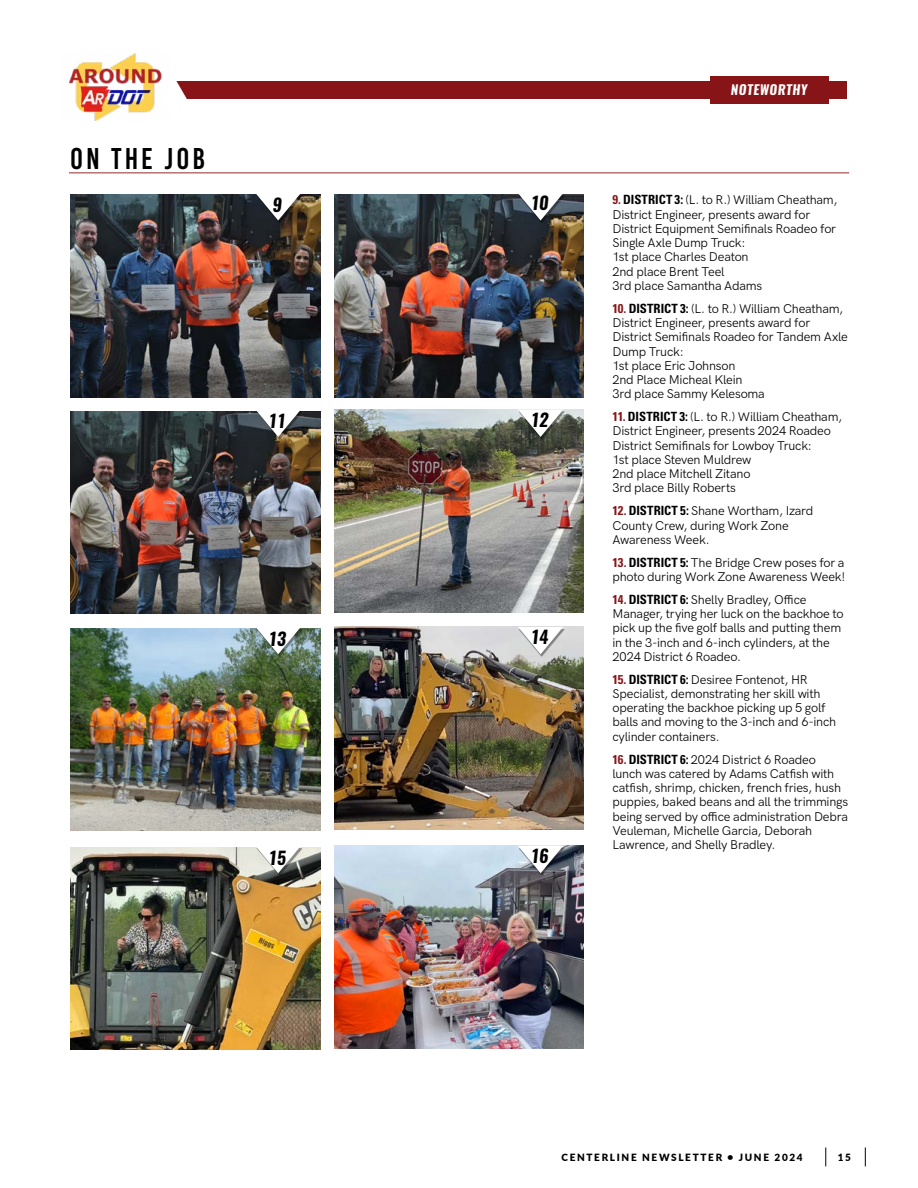
<style>
.page{position:relative;width:918px;height:1188px;background:#fff}
.page>*{position:absolute;margin:0;border:0;box-sizing:border-box;transform-origin:0 0}
.t1{font:30px "Bebas Kai";letter-spacing:.1em;color:#000}
.t2{font:italic 700 17.55px "Oswald";letter-spacing:-.04em;color:#000}
.t3{font:italic 700 13.2px "Oswald";letter-spacing:.04em;color:#fff}
.t4{font:12.75px/14.2px "HK Grotesk";letter-spacing:-.015em;color:#000}
.t5{font:900 10.05px "Lato";letter-spacing:.17em;color:#000}
.s1{font-family:"Univers LT Std";font-weight:700;font-stretch:condensed;color:#871517}
.s2{font-family:"Univers LT Std";font-weight:700;font-stretch:condensed}
</style>
<div class="page">
<img style="left:69px;top:54px;width:93px;height:66px">
<div style="left:176px;top:81px;width:670px;height:18px;background:#871517"></div>
<div style="left:710px;top:76px;width:118px;height:27px;background:#871517"></div>
<svg style="left:161px;top:79px;width:26px;height:26px"></svg>
<hr style="left:68px;top:172px;width:782px;height:2px;background:#000;opacity:.3">
<img style="left:334px;top:195px;width:250px;height:202px">
<div style="left:519px;top:195px;width:46px;height:28px;background:#000;opacity:.41"></div>
<svg style="left:518px;top:194px;width:45px;height:27px"></svg>
<img style="left:335px;top:410px;width:249px;height:202px">
<div style="left:519px;top:411px;width:46px;height:28px;background:#000;opacity:.41"></div>
<svg style="left:518px;top:410px;width:45px;height:27px"></svg>
<img style="left:335px;top:627px;width:249px;height:202px">
<div style="left:519px;top:629px;width:46px;height:28px;background:#000;opacity:.41"></div>
<svg style="left:518px;top:627px;width:45px;height:27px"></svg>
<img style="left:334px;top:846px;width:250px;height:202px">
<div style="left:519px;top:848px;width:46px;height:28px;background:#000;opacity:.41"></div>
<svg style="left:518px;top:846px;width:45px;height:27px"></svg>
<img style="left:70px;top:195px;width:250px;height:202px">
<div style="left:257px;top:195px;width:45px;height:28px;background:#000;opacity:.41"></div>
<svg style="left:256px;top:194px;width:45px;height:27px"></svg>
<img style="left:70px;top:411px;width:250px;height:203px">
<div style="left:257px;top:411px;width:45px;height:28px;background:#000;opacity:.41"></div>
<svg style="left:256px;top:411px;width:45px;height:26px"></svg>
<img style="left:70px;top:628px;width:250px;height:203px">
<div style="left:257px;top:629px;width:45px;height:28px;background:#000;opacity:.41"></div>
<svg style="left:256px;top:628px;width:45px;height:26px"></svg>
<img style="left:70px;top:847px;width:250px;height:203px">
<div style="left:257px;top:848px;width:45px;height:28px;background:#000;opacity:.41"></div>
<svg style="left:256px;top:847px;width:45px;height:26px"></svg>
<svg style="left:826px;top:1148px;width:1px;height:18px"></svg>
<svg style="left:865px;top:1148px;width:1px;height:18px"></svg>
<h1 class="t1" style="left:70px;top:142px;width:137px">ON THE JOB</h1>
<h2 class="t2" style="left:272px;top:192px;width:11px">9</h2>
<h2 class="t2" style="left:268px;top:409px;width:20px">11</h2>
<h2 class="t2" style="left:268px;top:626px;width:20px">13</h2>
<h2 class="t2" style="left:268px;top:845px;width:20px">15</h2>
<h2 class="t2" style="left:530px;top:191px;width:20px">10</h2>
<h2 class="t2" style="left:530px;top:407px;width:20px">12</h2>
<h2 class="t2" style="left:530px;top:625px;width:20px">14</h2>
<h2 class="t2" style="left:530px;top:844px;width:20px">16</h2>
<p class="t3" style="left:731px;top:80px;width:78px">NOTEWORTHY</p>
<p class="t4" style="left:612px;top:192px;width:226px"><span class="s1">9.</span> <span class="s2">DISTRICT 3:</span> (L. to R.) William Cheatham,<br>District Engineer, presents award for<br>District Equipment Semifinals Roadeo for<br>Single Axle Dump Truck:<br>1st place Charles Deaton<br>2nd place Brent Teel<br>3rd place Samantha Adams</p>
<p class="t4" style="left:612px;top:300px;width:237px"><span class="s1">10.</span> <span class="s2">DISTRICT 3:</span> (L. to R.) William Cheatham,<br>District Engineer, presents award for<br>District Semifinals Roadeo for Tandem Axle<br>Dump Truck:<br>1st place Eric Johnson<br>2nd Place Micheal Klein<br>3rd place Sammy Kelesoma</p>
<p class="t4" style="left:612px;top:409px;width:231px"><span class="s1">11.</span> <span class="s2">DISTRICT 3:</span> (L. to R.) William Cheatham, District Engineer, presents 2024 Roadeo District Semifinals for Lowboy Truck:<br>1st place Steven Muldrew<br>2nd place Mitchell Zitano<br>3rd place Billy Roberts</p>
<p class="t4" style="left:612px;top:503px;width:202px"><span class="s1">12.</span> <span class="s2">DISTRICT 5:</span> Shane Wortham, Izard<br>County Crew, during Work Zone<br>Awareness Week.</p>
<p class="t4" style="left:612px;top:554px;width:234px"><span class="s1">13.</span> <span class="s2">DISTRICT 5:</span> The Bridge Crew poses for a photo during Work Zone Awareness Week!</p>
<p class="t4" style="left:612px;top:591px;width:233px"><span class="s1">14.</span> <span class="s2">DISTRICT 6:</span> Shelly Bradley, Office Manager, trying her luck on the backhoe to pick up the five golf balls and putting them in the 3-inch and 6-inch cylinders, at the 2024 District 6 Roadeo.</p>
<p class="t4" style="left:612px;top:671px;width:225px"><span class="s1">15.</span> <span class="s2">DISTRICT 6:</span> Desiree Fontenot, HR Specialist, demonstrating her skill with operating the backhoe picking up 5 golf balls and moving to the 3-inch and 6-inch cylinder containers.</p>
<p class="t4" style="left:612px;top:751px;width:237px"><span class="s1">16.</span> <span class="s2">DISTRICT 6:</span> 2024 District 6 Roadeo lunch was catered by Adams Catfish with catfish, shrimp, chicken, french fries, hush puppies, baked beans and all the trimmings being served by office administration Debra Veuleman, Michelle Garcia, Deborah Lawrence, and Shelly Bradley.</p>
<p class="t5" style="left:562px;top:1150px;width:242px">CENTERLINE NEWSLETTER • JUNE 2024</p>
<p class="t5" style="left:838px;top:1150px;width:15px">15</p>
</div>
